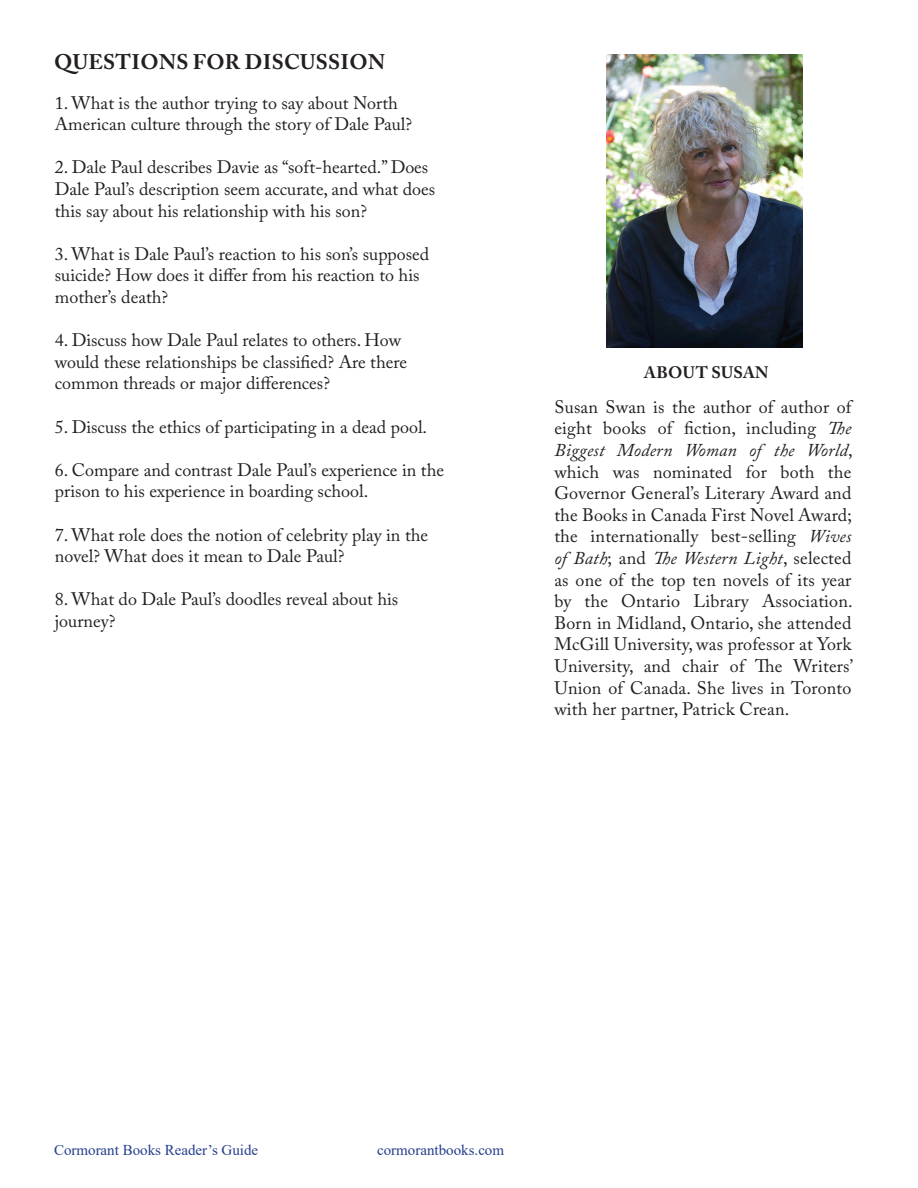
<style>
.page{position:relative;width:918px;height:1188px;background:#fff}
.page>*{position:absolute;margin:0;border:0;box-sizing:border-box;transform-origin:0 0}
.t1{font:700 21px "Adobe Caslon Pro";letter-spacing:.015em;color:#231f20}
.t2{font:18px/21.6px "Adobe Caslon Pro";color:#231f20}
.t3{font:700 16.5px "Adobe Caslon Pro";letter-spacing:.015em;color:#231f20}
.t4{font:15px "Times New Roman";color:#253f8e}
.s1{font-style:italic}
</style>
<div class="page">
<img style="left:607px;top:54px;width:196px;height:293px">
<p class="t1" style="left:54px;top:50px;width:332px">QUESTIONS FOR DISCUSSION</p>
<p class="t2" style="left:55px;top:92px;width:359px">1. What is the author trying to say about North<br>American culture through the story of Dale Paul?</p>
<p class="t2" style="left:55px;top:156px;width:382px">2. Dale Paul describes Davie as “soft-hearted.” Does<br>Dale Paul’s description seem accurate, and what does this say about his relationship with his son?</p>
<p class="t2" style="left:55px;top:243px;width:376px">3. What is Dale Paul’s reaction to his son’s supposed suicide? How does it differ from his reaction to his mother’s death?</p>
<p class="t2" style="left:55px;top:329px;width:354px">4. Discuss how Dale Paul relates to others. How would these relationships be classified? Are there common threads or major differences?</p>
<p class="t2" style="left:55px;top:416px;width:374px">5. Discuss the ethics of participating in a dead pool.</p>
<p class="t2" style="left:55px;top:459px;width:391px">6. Compare and contrast Dale Paul’s experience in the prison to his experience in boarding school.</p>
<p class="t2" style="left:55px;top:524px;width:375px">7. What role does the notion of celebrity play in the novel? What does it mean to Dale Paul?</p>
<p class="t2" style="left:55px;top:588px;width:345px">8. What do Dale Paul’s doodles reveal about his journey?</p>
<p class="t3" style="left:644px;top:362px;width:126px">ABOUT SUSAN</p>
<p class="t2" style="left:554px;top:396px;width:300px;text-align:justify">Susan Swan is the author of author of eight books of fiction, including <span class="s1">The Biggest Modern Woman of the World</span>, which was nominated for both the Governor General’s Literary Award and the Books in Canada First Novel Award; the internationally best-selling <span class="s1">Wives of Bath</span>; and <span class="s1">The Western Light</span>, selected as one of the top ten novels of its year by the Ontario Library Association.<br>Born in Midland, Ontario, she attended McGill University, was professor at York University, and chair of The Writers’ Union of Canada. She lives in Toronto with her partner, Patrick Crean.</p>
<p class="t4" style="left:54px;top:1140px;width:206px">Cormorant Books Reader’s Guide</p>
<p class="t4" style="left:377px;top:1140px;width:129px">cormorantbooks.com</p>
</div>
